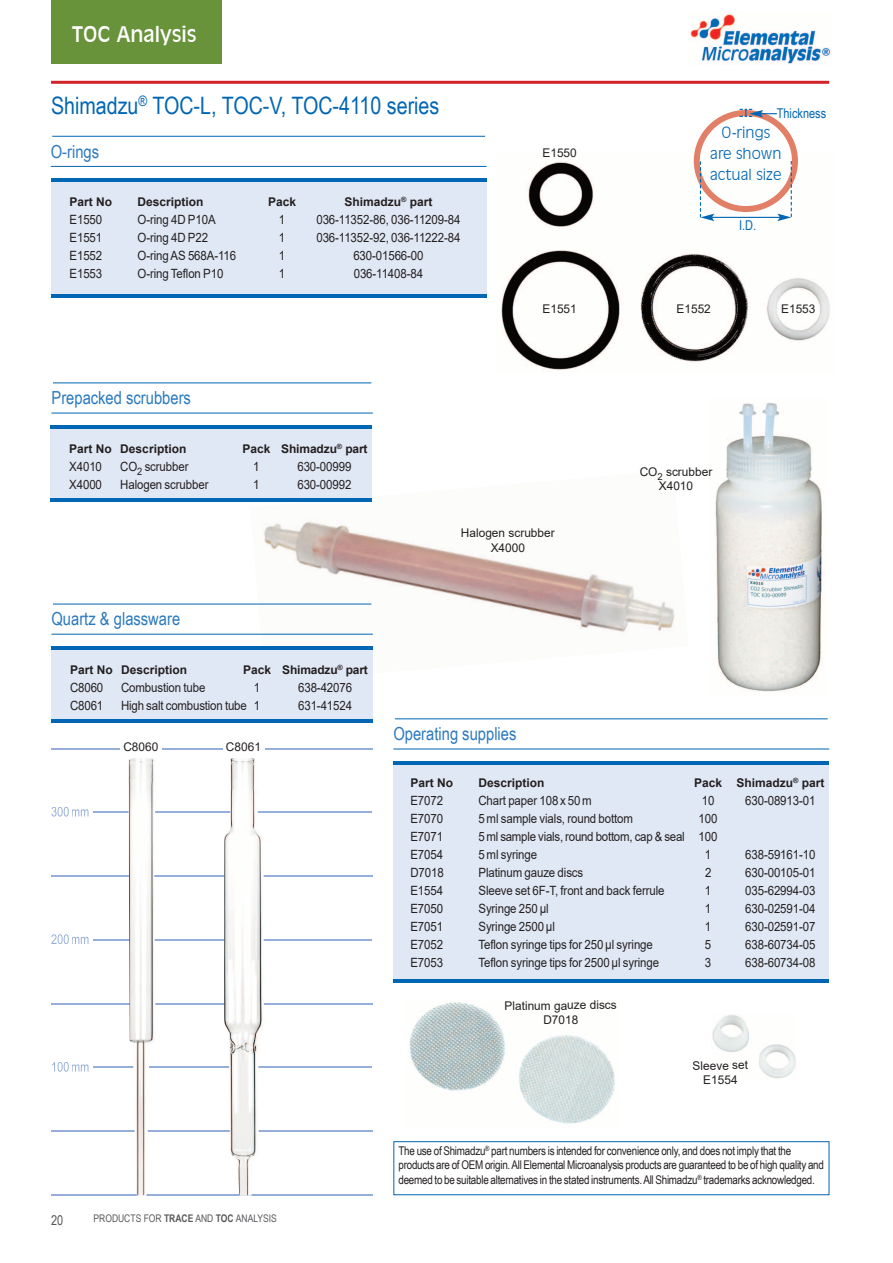
<style>
.page{position:relative;width:893px;height:1263px;background:#fff}
.page>*{position:absolute;margin:0;border:0;box-sizing:border-box;transform-origin:0 0}
.t1{font:24px "Arial Narrow";color:#0166b3}
.t2{font:21px "Incised 901 BT";color:#fff}
.t3{font:18px "Arial Narrow";color:#2b79be}
.t4{font:300 15px/21px "Incised 901 BT";color:#0166b3;text-align:center}
.t5{font:13.5px "Arial Narrow";color:#0166b3}
.t6{font:13.5px "Arial Narrow";color:#57585a}
.t7{font:12.75px "Arial";letter-spacing:-.01em;color:#231f20;scale:.9 1}
.t8{font:12px/14.2px "Arial Narrow";letter-spacing:-.02em;color:#231f20}
.t9{font:700 12px "Arial";color:#231f20}
.t10{font:12px/14.4px "Arial";color:#231f20;text-align:center}
.t11{font:10.5px "Arial Narrow";color:#57585a}
.s1{font-weight:700}
</style>
<div class="page">
<img style="left:250px;top:521px;width:425px;height:113px">
<img style="left:689px;top:13px;width:142px;height:52px">
<hr style="left:51px;top:749px;width:321px;height:1px;background:#96afda">
<hr style="left:51px;top:1130px;width:321px;height:2px;background:#96afda">
<hr style="left:94px;top:812px;width:278px;height:1px;background:#96afda">
<hr style="left:51px;top:875px;width:321px;height:1px;background:#96afda">
<hr style="left:94px;top:1067px;width:278px;height:1px;background:#96afda">
<hr style="left:94px;top:939px;width:278px;height:1px;background:#96afda">
<hr style="left:51px;top:1003px;width:321px;height:1px;background:#96afda">
<svg style="left:51px;top:807px;width:37px;height:9px"></svg>
<svg style="left:52px;top:1062px;width:36px;height:10px"></svg>
<svg style="left:51px;top:934px;width:37px;height:10px"></svg>
<hr style="left:51px;top:1194px;width:321px;height:1px;background:#96afda">
<div style="left:51px;top:182px;width:436px;height:113px;background:#e1e8f5"></div>
<hr style="left:51px;top:179px;width:436px;height:3px;background:#0166b3">
<hr style="left:51px;top:295px;width:436px;height:3px;background:#0166b3">
<hr style="left:52px;top:136px;width:433px;height:1px;background:#0166b3">
<hr style="left:51px;top:166px;width:436px;height:1px;background:#0166b3">
<hr style="left:51px;top:81px;width:778px;height:3px;background:#d32229">
<hr style="left:53px;top:604px;width:318px;height:1px;background:#0166b3">
<hr style="left:51px;top:634px;width:322px;height:1px;background:#0166b3">
<div style="left:51px;top:649px;width:322px;height:71px;background:#e1e8f5"></div>
<hr style="left:51px;top:646px;width:322px;height:3px;background:#0166b3">
<hr style="left:51px;top:720px;width:322px;height:3px;background:#0166b3">
<img style="left:501px;top:157px;width:329px;height:213px">
<img style="left:715px;top:402px;width:108px;height:290px">
<img style="left:128px;top:758px;width:28px;height:438px">
<img style="left:224px;top:758px;width:41px;height:438px">
<div style="left:120px;top:738px;width:42px;height:19px;background:#fff"></div>
<div style="left:223px;top:738px;width:41px;height:19px;background:#fff"></div>
<div style="left:393px;top:764px;width:436px;height:215px;background:#e1e8f5"></div>
<hr style="left:393px;top:761px;width:436px;height:3px;background:#0166b3">
<hr style="left:393px;top:979px;width:436px;height:3px;background:#0166b3">
<hr style="left:395px;top:719px;width:433px;height:1px;background:#0166b3">
<hr style="left:393px;top:749px;width:436px;height:1px;background:#0166b3">
<img style="left:712px;top:1015px;width:84px;height:64px">
<img style="left:409px;top:1000px;width:206px;height:124px">
<hr style="left:53px;top:383px;width:318px;height:1px;background:#0166b3">
<hr style="left:51px;top:413px;width:322px;height:1px;background:#0166b3">
<div style="left:51px;top:428px;width:321px;height:71px;background:#e1e8f5"></div>
<hr style="left:51px;top:425px;width:321px;height:3px;background:#0166b3">
<hr style="left:51px;top:499px;width:321px;height:3px;background:#0166b3">
<div style="left:51px;top:0;width:170px;height:64px;background:#69933a"></div>
<svg style="left:694px;top:109px;width:104px;height:112px"></svg>
<div style="left:394px;top:1141px;width:435px;height:54px;border:1px solid #0166b3"></div>
<p class="t2" style="left:72px;top:22px;width:126px">TOC Analysis</p>
<p class="t1" style="left:51px;top:91px;width:390px">Shimadzu<sup>®</sup> TOC-L, TOC-V, TOC-4110 series</p>
<p class="t3" style="left:51px;top:141px;width:50px">O-rings</p>
<p class="t9" style="left:70px;top:195px;width:44px">Part No</p>
<p class="t9" style="left:138px;top:195px;width:68px">Description</p>
<p class="t9" style="left:268px;top:195px;width:30px">Pack</p>
<p class="t9" style="left:344px;top:195px;width:89px">Shimadzu<sup>®</sup> part</p>
<p class="t7" style="left:70px;top:212px;width:38px">E1550</p>
<p class="t7" style="left:138px;top:212px;width:88px">O-ring 4D P10A</p>
<p class="t7" style="left:279px;top:212px;width:9px">1</p>
<p class="t7" style="left:316px;top:212px;width:162px">036-11352-86, 036-11209-84</p>
<p class="t7" style="left:70px;top:230px;width:38px">E1551</p>
<p class="t7" style="left:138px;top:230px;width:80px">O-ring 4D P22</p>
<p class="t7" style="left:279px;top:230px;width:9px">1</p>
<p class="t7" style="left:316px;top:230px;width:162px">036-11352-92, 036-11222-84</p>
<p class="t7" style="left:70px;top:248px;width:38px">E1552</p>
<p class="t7" style="left:138px;top:248px;width:111px">O-ring AS 568A-116</p>
<p class="t7" style="left:279px;top:248px;width:9px">1</p>
<p class="t7" style="left:353px;top:248px;width:79px">630-01566-00</p>
<p class="t7" style="left:70px;top:266px;width:38px">E1553</p>
<p class="t7" style="left:138px;top:266px;width:97px">O-ring Teflon P10</p>
<p class="t7" style="left:279px;top:266px;width:9px">1</p>
<p class="t7" style="left:354px;top:266px;width:79px">036-11408-84</p>
<p class="t3" style="left:51px;top:387px;width:141px">Prepacked scrubbers</p>
<p class="t9" style="left:69px;top:442px;width:119px">Part No Description</p>
<p class="t9" style="left:242px;top:442px;width:127px">Pack Shimadzu<sup>®</sup> part</p>
<p class="t7" style="left:69px;top:459px;width:38px">X4010</p>
<p class="t7" style="left:120px;top:459px;width:77px">CO<sub>2</sub> scrubber</p>
<p class="t7" style="left:253px;top:459px;width:9px">1</p>
<p class="t7" style="left:297px;top:459px;width:61px">630-00999</p>
<p class="t7" style="left:69px;top:477px;width:38px">X4000</p>
<p class="t7" style="left:120px;top:477px;width:99px">Halogen scrubber</p>
<p class="t7" style="left:253px;top:477px;width:9px">1</p>
<p class="t7" style="left:297px;top:477px;width:61px">630-00992</p>
<p class="t10" style="left:542px;top:146px;width:36px">E1550</p>
<p class="t5" style="left:777px;top:105px;width:51px">Thickness</p>
<p class="t4" style="left:710px;top:122px;width:73px">O-rings are shown actual size</p>
<p class="t5" style="left:739px;top:217px;width:19px">I.D.</p>
<p class="t10" style="left:542px;top:302px;width:36px">E1551</p>
<p class="t10" style="left:677px;top:302px;width:36px">E1552</p>
<p class="t10" style="left:781px;top:302px;width:36px">E1553</p>
<p class="t10" style="left:640px;top:464px;width:74px">CO<sub>2</sub> scrubber<br>X4010</p>
<p class="t3" style="left:51px;top:609px;width:130px">Quartz &amp; glassware</p>
<p class="t9" style="left:70px;top:663px;width:119px">Part No Description</p>
<p class="t9" style="left:243px;top:663px;width:126px">Pack Shimadzu<sup>®</sup> part</p>
<p class="t7" style="left:70px;top:680px;width:39px">C8060</p>
<p class="t7" style="left:121px;top:680px;width:95px">Combustion tube</p>
<p class="t7" style="left:254px;top:680px;width:9px">1</p>
<p class="t7" style="left:298px;top:680px;width:61px">638-42076</p>
<p class="t7" style="left:70px;top:698px;width:39px">C8061</p>
<p class="t7" style="left:121px;top:698px;width:156px">High salt combustion tube 1</p>
<p class="t7" style="left:298px;top:698px;width:61px">631-41524</p>
<p class="t10" style="left:123px;top:740px;width:36px">C8060</p>
<p class="t10" style="left:226px;top:740px;width:36px">C8061</p>
<p class="t6" style="left:51px;top:1212px;width:14px">20</p>
<p class="t11" style="left:94px;top:1212px;width:185px">PRODUCTS FOR <span class="s1">TRACE</span> AND <span class="s1">TOC</span> ANALYSIS</p>
<p class="t10" style="left:461px;top:526px;width:95px">Halogen scrubber<br>X4000</p>
<p class="t3" style="left:393px;top:723px;width:125px">Operating supplies</p>
<p class="t9" style="left:410px;top:776px;width:44px">Part No</p>
<p class="t9" style="left:478px;top:776px;width:68px">Description</p>
<p class="t9" style="left:694px;top:776px;width:132px">Pack Shimadzu<sup>®</sup> part</p>
<p class="t7" style="left:410px;top:793px;width:38px">E7072</p>
<p class="t7" style="left:478px;top:793px;width:127px">Chart paper 108 x 50 m</p>
<p class="t7" style="left:702px;top:793px;width:16px">10</p>
<p class="t7" style="left:745px;top:793px;width:79px">630-08913-01</p>
<p class="t7" style="left:410px;top:811px;width:38px">E7070</p>
<p class="t7" style="left:478px;top:811px;width:173px">5 ml sample vials, round bottom</p>
<p class="t7" style="left:699px;top:811px;width:23px">100</p>
<p class="t7" style="left:410px;top:829px;width:38px">E7071</p>
<p class="t7" style="left:478px;top:829px;width:267px">5 ml sample vials, round bottom, cap &amp; seal 100</p>
<p class="t7" style="left:410px;top:847px;width:38px">E7054</p>
<p class="t7" style="left:478px;top:847px;width:67px">5 ml syringe</p>
<p class="t7" style="left:705px;top:847px;width:9px">1</p>
<p class="t7" style="left:745px;top:847px;width:79px">638-59161-10</p>
<p class="t7" style="left:410px;top:865px;width:39px">D7018</p>
<p class="t7" style="left:478px;top:865px;width:118px">Platinum gauze discs</p>
<p class="t7" style="left:705px;top:865px;width:9px">2</p>
<p class="t7" style="left:745px;top:865px;width:79px">630-00105-01</p>
<p class="t7" style="left:410px;top:883px;width:38px">E1554</p>
<p class="t7" style="left:478px;top:883px;width:208px">Sleeve set 6F-T, front and back ferrule</p>
<p class="t7" style="left:705px;top:883px;width:9px">1</p>
<p class="t7" style="left:745px;top:883px;width:79px">035-62994-03</p>
<p class="t7" style="left:410px;top:901px;width:38px">E7050</p>
<p class="t7" style="left:478px;top:901px;width:80px">Syringe 250 μl</p>
<p class="t7" style="left:705px;top:901px;width:9px">1</p>
<p class="t7" style="left:745px;top:901px;width:79px">630-02591-04</p>
<p class="t7" style="left:410px;top:919px;width:38px">E7051</p>
<p class="t7" style="left:478px;top:919px;width:87px">Syringe 2500 μl</p>
<p class="t7" style="left:705px;top:919px;width:9px">1</p>
<p class="t7" style="left:745px;top:919px;width:79px">630-02591-07</p>
<p class="t7" style="left:410px;top:937px;width:38px">E7052</p>
<p class="t7" style="left:478px;top:937px;width:195px">Teflon syringe tips for 250 μl syringe</p>
<p class="t7" style="left:705px;top:937px;width:9px">5</p>
<p class="t7" style="left:745px;top:937px;width:79px">638-60734-05</p>
<p class="t7" style="left:410px;top:955px;width:38px">E7053</p>
<p class="t7" style="left:478px;top:955px;width:202px">Teflon syringe tips for 2500 μl syringe</p>
<p class="t7" style="left:705px;top:955px;width:9px">3</p>
<p class="t7" style="left:745px;top:955px;width:79px">638-60734-08</p>
<p class="t10" style="left:504px;top:999px;width:114px;rotate:-1deg">Platinum gauze discs<br>D7018</p>
<p class="t10" style="left:692px;top:1058px;width:57px;rotate:-1deg">Sleeve set<br>E1554</p>
<p class="t8" style="left:398px;top:1143px;width:427px">The use of Shimadzu<sup>®</sup> part numbers is intended for convenience only, and does not imply that the products are of OEM origin. All Elemental Microanalysis products are guaranteed to be of high quality and deemed to be suitable alternatives in the stated instruments. All Shimadzu<sup>®</sup> trademarks acknowledged.</p>
</div>
